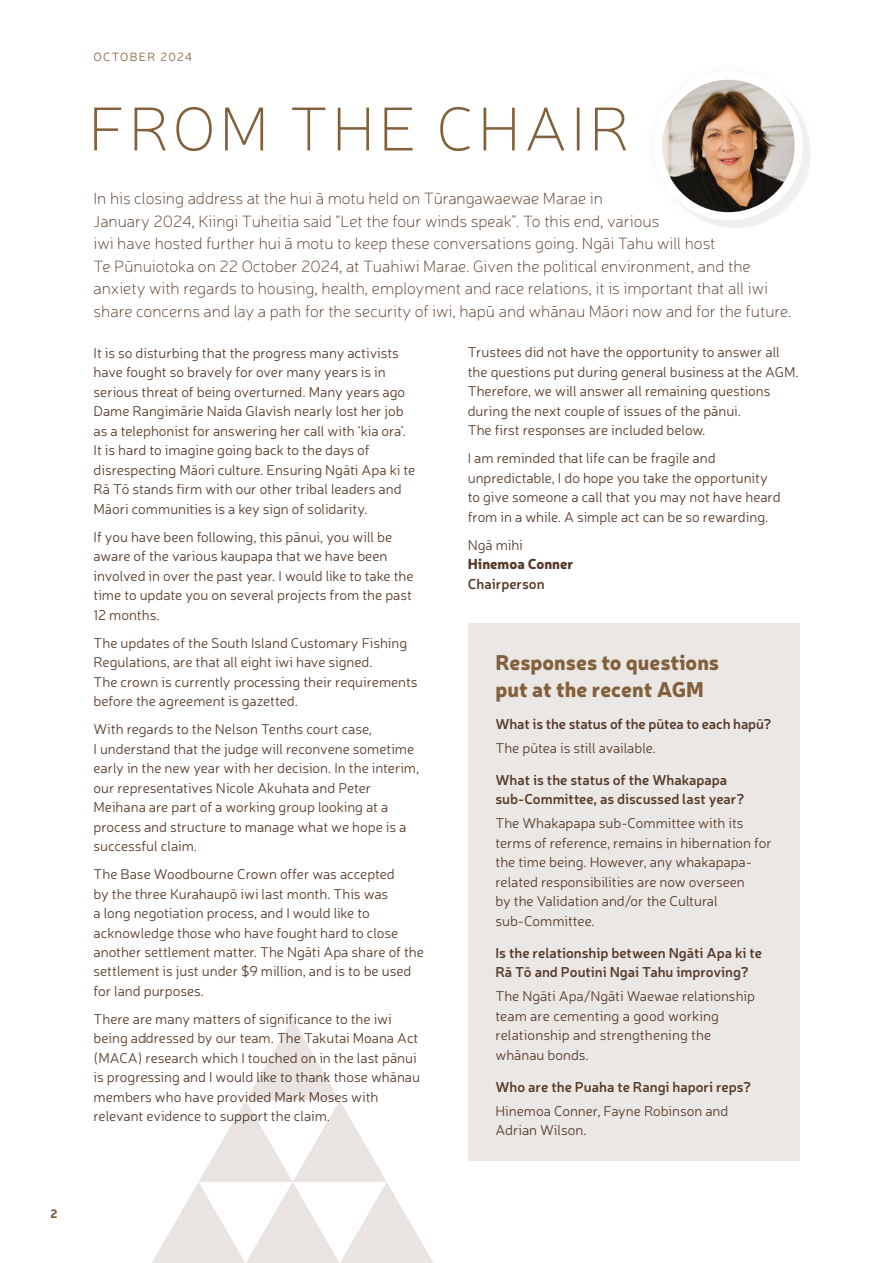
<style>
.page{position:relative;width:893px;height:1263px;background:#fff}
.page>*{position:absolute;margin:0;border:0;box-sizing:border-box;transform-origin:0 0}
.t1{font:100 62.7px "Neris";letter-spacing:.06em;color:#82603b}
.t2{font:900 21px/27px "Neris";color:#82603b}
.t3{font:100 16.5px/22.5px "Neris";color:#563927}
.t4{font:300 14.25px/19.5px "Neris";color:#563927}
.t5{font:600 14.25px/19.5px "Neris";color:#563927}
.t6{font:900 14.25px "Neris";color:#563927}
.t7{font:300 12px "Neris";letter-spacing:.11em;color:#82603b}
.t8{font:900 12px "Neris";color:#82603b}
</style>
<div class="page">
<div style="left:639px;top:57px;width:179px;height:178px;background:#563927;opacity:.04"></div>
<img style="left:658px;top:76px;width:141px;height:140px">
<div style="left:654px;top:71px;width:149px;height:149px;border:8px solid #fff;border-radius:50%"></div>
<div style="left:468px;top:623px;width:331px;height:538px;background:#ebe7e4"></div>
<svg style="left:152px;top:1019px;width:281px;height:244px"></svg>
<p class="t8" style="left:50px;top:1205px;width:9px">2</p>
<p class="t7" style="left:94px;top:49px;width:100px">OCTOBER 2024</p>
<h1 class="t1" style="left:88px;top:91px;width:543px">FROM THE CHAIR</h1>
<p class="t3" style="left:94px;top:187px;width:699px">In his closing address at the hui ā motu held on Tūrangawaewae Marae in<br>January 2024, Kiingi Tuheitia said “Let the four winds speak”. To this end, various<br>iwi have hosted further hui ā motu to keep these conversations going. Ngāi Tahu will host<br>Te Pūnuiotoka on 22 October 2024, at Tuahiwi Marae. Given the political environment, and the anxiety with regards to housing, health, employment and race relations, it is important that all iwi share concerns and lay a path for the security of iwi, hapū and whānau Māori now and for the future.</p>
<p class="t4" style="left:94px;top:342px;width:323px">It is so disturbing that the progress many activists have fought so bravely for over many years is in serious threat of being overturned. Many years ago Dame Rangimārie Naida Glavish nearly lost her job as a telephonist for answering her call with ‘kia ora’.<br>It is hard to imagine going back to the days of disrespecting Māori culture. Ensuring Ngāti Apa ki te Rā Tō stands firm with our other tribal leaders and Māori communities is a key sign of solidarity.</p>
<p class="t4" style="left:94px;top:526px;width:322px">If you have been following, this pānui, you will be aware of the various kaupapa that we have been involved in over the past year. I would like to take the time to update you on several projects from the past 12 months.</p>
<p class="t4" style="left:94px;top:632px;width:326px">The updates of the South Island Customary Fishing Regulations, are that all eight iwi have signed.<br>The crown is currently processing their requirements before the agreement is gazetted.</p>
<p class="t4" style="left:94px;top:719px;width:327px">With regards to the Nelson Tenths court case,<br>I understand that the judge will reconvene sometime early in the new year with her decision. In the interim, our representatives Nicole Akuhata and Peter Meihana are part of a working group looking at a process and structure to manage what we hope is a successful claim.</p>
<p class="t4" style="left:94px;top:864px;width:332px">The Base Woodbourne Crown offer was accepted<br>by the three Kurahaupō iwi last month. This was<br>a long negotiation process, and I would like to acknowledge those who have fought hard to close another settlement matter. The Ngāti Apa share of the settlement is just under $9 million, and is to be used for land purposes.</p>
<p class="t4" style="left:94px;top:1009px;width:328px">There are many matters of significance to the iwi being addressed by our team. The Takutai Moana Act (MACA) research which I touched on in the last pānui is progressing and I would like to thank those whānau members who have provided Mark Moses with relevant evidence to support the claim.</p>
<p class="t4" style="left:468px;top:342px;width:332px">Trustees did not have the opportunity to answer all the questions put during general business at the AGM.<br>Therefore, we will answer all remaining questions during the next couple of issues of the pānui.<br>The first responses are included below.</p>
<p class="t4" style="left:468px;top:448px;width:314px">I am reminded that life can be fragile and unpredictable, I do hope you take the opportunity to give someone a call that you may not have heard from in a while. A simple act can be so rewarding.</p>
<p class="t4" style="left:468px;top:535px;width:57px">Ngā mihi</p>
<p class="t6" style="left:468px;top:554px;width:107px">Hinemoa Conner</p>
<p class="t5" style="left:468px;top:573px;width:78px">Chairperson</p>
<h2 class="t2" style="left:495px;top:647px;width:225px">Responses to questions put at the recent AGM</h2>
<p class="t5" style="left:495px;top:713px;width:278px">What is the status of the pūtea to each hapū?</p>
<p class="t4" style="left:495px;top:737px;width:162px">The pūtea is still available.</p>
<p class="t5" style="left:495px;top:769px;width:250px">What is the status of the Whakapapa sub-Committee, as discussed last year?</p>
<p class="t4" style="left:495px;top:813px;width:278px">The Whakapapa sub-Committee with its terms of reference, remains in hibernation for the time being. However, any whakapapa&shy;related responsibilities are now overseen<br>by the Validation and/or the Cultural sub-Committee.</p>
<p class="t5" style="left:495px;top:942px;width:268px">Is the relationship between Ngāti Apa ki te<br>Rā Tō and Poutini Ngai Tahu improving?</p>
<p class="t4" style="left:495px;top:986px;width:261px">The Ngāti Apa/Ngāti Waewae relationship team are cementing a good working relationship and strengthening the whānau bonds.</p>
<p class="t5" style="left:495px;top:1076px;width:257px">Who are the Puaha te Rangi hapori reps?</p>
<p class="t4" style="left:495px;top:1100px;width:234px">Hinemoa Conner, Fayne Robinson and<br>Adrian Wilson.</p>
</div>
